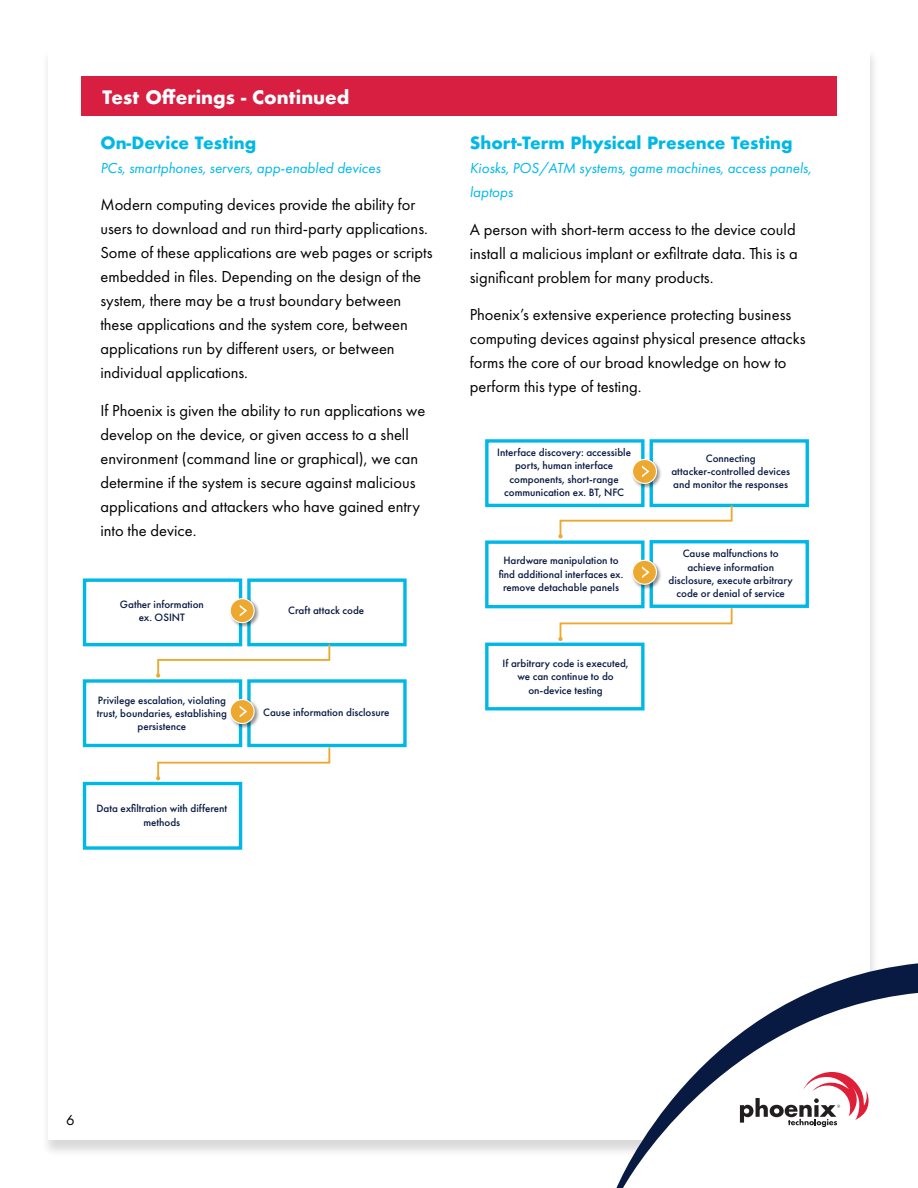
<style>
.page{position:relative;width:918px;height:1188px;background:#fff}
.page>*{position:absolute;margin:0;border:0;box-sizing:border-box;transform-origin:0 0}
.t1{font:700 18px "Futura";color:#fff}
.t2{font:16.5px/24px "Futura PT";color:#000}
.t3{font:700 16.5px "Futura";color:#00b8e7}
.t4{font:italic 15px/24px "Futura PT";color:#00b8e7}
.t5{font:15px "Futura PT";color:#000}
.t6{font:500 11.1px/13.4px "Futura PT";color:#091a42;text-align:center}
</style>
<div class="page">
<div style="left:41px;top:48px;width:839px;height:1110px;background:#000;opacity:.15"></div>
<div style="left:48px;top:47px;width:822px;height:1093px;background:#fff"></div>
<svg style="left:617px;top:963px;width:301px;height:225px"></svg>
<svg style="left:622px;top:993px;width:296px;height:195px"></svg>
<svg style="left:740px;top:1071px;width:131px;height:56px"></svg>
<div style="left:81px;top:76px;width:756px;height:40px;background:#d81e41"></div>
<div style="left:83px;top:578px;width:159px;height:68px;border:3px solid #00b8e7"></div>
<div style="left:247px;top:578px;width:160px;height:68px;border:3px solid #00b8e7"></div>
<img style="left:230px;top:596px;width:29px;height:34px">
<div style="left:230px;top:599px;width:24px;height:24px;background:#eda82f;border-radius:50%"></div>
<div style="left:230px;top:598px;width:25px;height:25px;border:1px solid #fff;border-radius:50%"></div>
<svg style="left:240px;top:605px;width:7px;height:12px"></svg>
<div style="left:83px;top:679px;width:159px;height:68px;border:3px solid #00b8e7"></div>
<div style="left:83px;top:782px;width:159px;height:68px;border:3px solid #00b8e7"></div>
<div style="left:247px;top:679px;width:160px;height:68px;border:3px solid #00b8e7"></div>
<img style="left:230px;top:697px;width:29px;height:33px">
<div style="left:230px;top:700px;width:24px;height:23px;background:#eda82f;border-radius:50%"></div>
<div style="left:230px;top:699px;width:25px;height:25px;border:1px solid #fff;border-radius:50%"></div>
<svg style="left:240px;top:706px;width:7px;height:11px"></svg>
<svg style="left:156px;top:643px;width:175px;height:35px"></svg>
<svg style="left:156px;top:746px;width:175px;height:34px"></svg>
<div style="left:485px;top:439px;width:160px;height:68px;border:3px solid #00b8e7"></div>
<div style="left:650px;top:439px;width:159px;height:68px;border:3px solid #00b8e7"></div>
<img style="left:632px;top:457px;width:29px;height:33px">
<div style="left:633px;top:459px;width:23px;height:24px;background:#eda82f;border-radius:50%"></div>
<div style="left:632px;top:459px;width:25px;height:25px;border:1px solid #fff;border-radius:50%"></div>
<svg style="left:642px;top:466px;width:8px;height:11px"></svg>
<div style="left:485px;top:540px;width:160px;height:68px;border:3px solid #00b8e7"></div>
<div style="left:485px;top:643px;width:160px;height:67px;border:3px solid #00b8e7"></div>
<div style="left:650px;top:540px;width:159px;height:68px;border:3px solid #00b8e7"></div>
<img style="left:632px;top:557px;width:29px;height:34px">
<div style="left:633px;top:560px;width:23px;height:24px;background:#eda82f;border-radius:50%"></div>
<div style="left:632px;top:560px;width:25px;height:25px;border:1px solid #fff;border-radius:50%"></div>
<svg style="left:642px;top:566px;width:8px;height:12px"></svg>
<svg style="left:558px;top:504px;width:176px;height:34px"></svg>
<svg style="left:558px;top:606px;width:176px;height:35px"></svg>
<p class="t1" style="left:103px;top:84px;width:248px">Test Offerings - Continued</p>
<p class="t3" style="left:100px;top:131px;width:157px">On-Device Testing</p>
<p class="t4" style="left:100px;top:156px;width:282px">PCs, smartphones, servers, app-enabled devices</p>
<p class="t2" style="left:100px;top:193px;width:334px">Modern computing devices provide the ability for users to download and run third-party applications.<br>Some of these applications are web pages or scripts embedded in files. Depending on the design of the system, there may be a trust boundary between these applications and the system core, between applications run by different users, or between individual applications.</p>
<p class="t2" style="left:100px;top:398px;width:326px">If Phoenix is given the ability to run applications we develop on the device, or given access to a shell environment (command line or graphical), we can determine if the system is secure against malicious applications and attackers who have gained entry into the device.</p>
<p class="t6" style="left:120px;top:598px;width:86px">Gather information ex. OSINT</p>
<p class="t6" style="left:288px;top:604px;width:77px">Craft attack code</p>
<p class="t6" style="left:97px;top:693px;width:132px">Privilege escalation, violating trust, boundaries, establishing persistence</p>
<p class="t6" style="left:97px;top:802px;width:132px">Data exfiltration with different methods</p>
<p class="t6" style="left:263px;top:705px;width:128px">Cause information disclosure</p>
<p class="t3" style="left:470px;top:131px;width:324px">Short-Term Physical Presence Testing</p>
<p class="t4" style="left:470px;top:156px;width:343px">Kiosks, POS/ATM systems, game machines, access panels, laptops</p>
<p class="t2" style="left:470px;top:217px;width:330px">A person with short-term access to the device could install a malicious implant or exfiltrate data. This is a significant problem for many products.</p>
<p class="t2" style="left:470px;top:303px;width:337px">Phoenix’s extensive experience protecting business computing devices against physical presence attacks forms the core of our broad knowledge on how to perform this type of testing.</p>
<p class="t6" style="left:497px;top:446px;width:135px">Interface discovery: accessible ports, human interface components, short-range communication ex. BT, NFC</p>
<p class="t6" style="left:671px;top:452px;width:120px">Connecting attacker-controlled devices and monitor the responses</p>
<p class="t6" style="left:499px;top:554px;width:126px">Hardware manipulation to find additional interfaces ex. remove detachable panels</p>
<p class="t6" style="left:503px;top:657px;width:127px">If arbitrary code is executed, we can continue to do on-device testing</p>
<p class="t6" style="left:669px;top:547px;width:126px">Cause malfunctions to achieve information disclosure, execute arbitrary code or denial of service</p>
<p class="t5" style="left:66px;top:1111px;width:10px">6</p>
</div>
